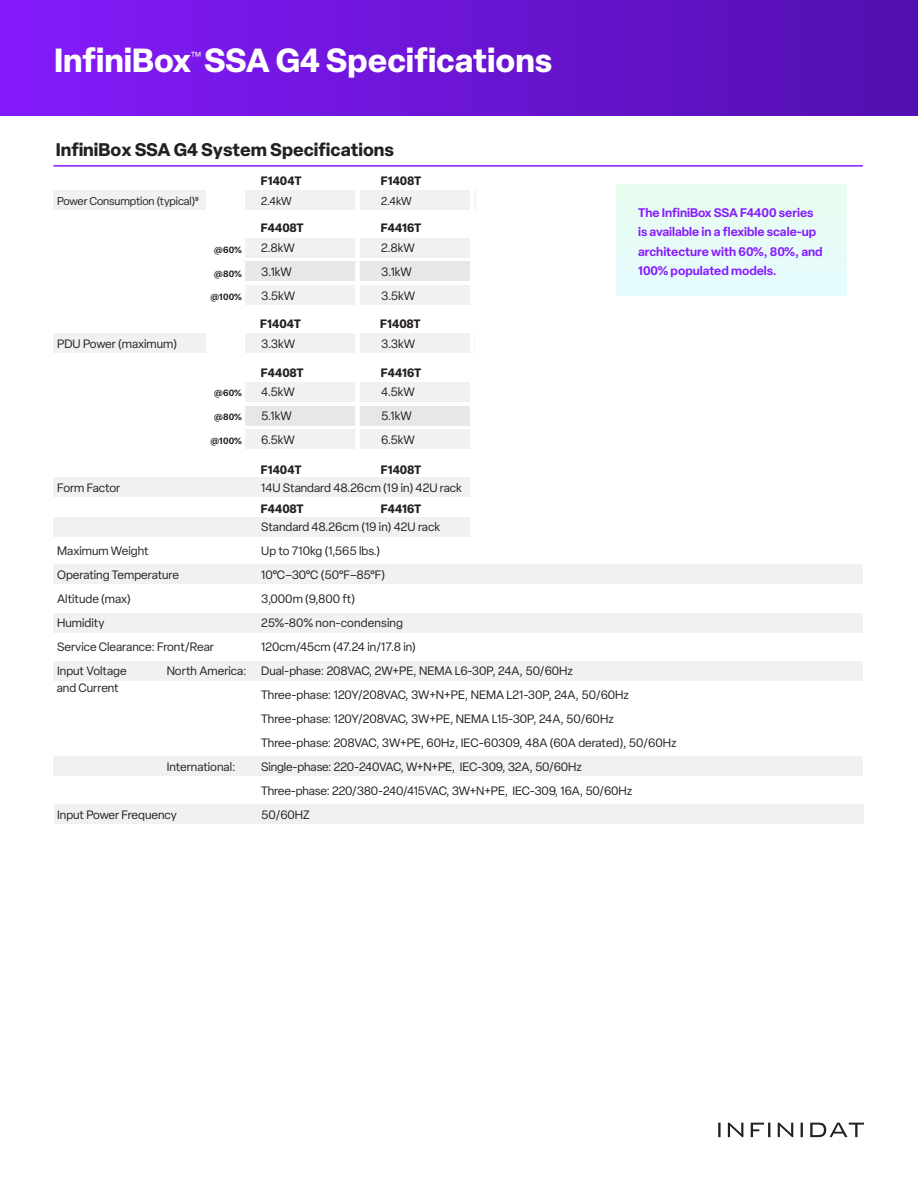
<style>
.page{position:relative;width:918px;height:1188px;background:#fff}
.page>*{position:absolute;margin:0;border:0;box-sizing:border-box;transform-origin:0 0}
.t1{font:700 33px "Elza";color:#fff}
.t2{font:700 18px "Elza";color:#241f21}
.t3{font:600 12.3px/19.5px "Elza";color:#871bff}
.t4{font:12px/24px "Elza";color:#241f21}
.t5{font:700 12px "Elza";color:#241f21}
.t6{font:11.25px "Elza";letter-spacing:-.01em;color:#241f21}
.t7{font:600 9px "Elza";letter-spacing:.02em;color:#241f21}
</style>
<div class="page">
<div style="left:54px;top:757px;width:809px;height:19px;background:#f1f1f2"></div>
<div style="left:54px;top:804px;width:810px;height:19px;background:#f1f1f2"></div>
<div style="left:54px;top:564px;width:809px;height:20px;background:#f1f1f2"></div>
<div style="left:54px;top:614px;width:809px;height:19px;background:#f1f1f2"></div>
<div style="left:54px;top:661px;width:809px;height:20px;background:#f1f1f2"></div>
<div style="left:0;top:0;width:918px;height:116px;background:linear-gradient(to right,#851bfc,#520faf)"></div>
<svg style="left:718px;top:1123px;width:146px;height:14px"></svg>
<div style="left:53px;top:477px;width:417px;height:20px;background:#f1f1f2"></div>
<div style="left:53px;top:517px;width:417px;height:19px;background:#f1f1f2"></div>
<div style="left:53px;top:333px;width:152px;height:20px;background:#f1f1f2"></div>
<div style="left:245px;top:333px;width:229px;height:20px;background:#f1f1f2"></div>
<hr style="left:53px;top:165px;width:810px;height:2px;background:#871bff">
<div style="left:245px;top:191px;width:230px;height:19px;background:#f1f1f2"></div>
<div style="left:53px;top:191px;width:152px;height:19px;background:#f1f1f2"></div>
<hr style="left:470px;top:174px;width:4px;height:266px;background:#fff">
<div style="left:245px;top:262px;width:225px;height:19px;background:#e6e7e8"></div>
<div style="left:245px;top:285px;width:225px;height:20px;background:#f1f1f2"></div>
<div style="left:245px;top:238px;width:225px;height:19px;background:#f1f1f2"></div>
<div style="left:245px;top:406px;width:225px;height:19px;background:#e6e7e8"></div>
<div style="left:245px;top:430px;width:225px;height:19px;background:#f1f1f2"></div>
<div style="left:245px;top:382px;width:225px;height:20px;background:#f1f1f2"></div>
<div style="left:355px;top:188px;width:5px;height:266px;background:#fff"></div>
<div style="left:617px;top:185px;width:230px;height:110px;background:#e7fcf6"></div>
<h1 class="t1" style="left:54px;top:37px;width:500px">InfiniBox<sup>™</sup> SSA G4 Specifications</h1>
<h2 class="t2" style="left:56px;top:137px;width:340px">InfiniBox SSA G4 System Specifications</h2>
<p class="t5" style="left:261px;top:172px;width:42px">F1404T</p>
<p class="t5" style="left:381px;top:172px;width:42px">F1408T</p>
<p class="t6" style="left:57px;top:194px;width:143px">Power Consumption (typical)9</p>
<p class="t6" style="left:261px;top:194px;width:32px">2.4kW</p>
<p class="t6" style="left:381px;top:194px;width:32px">2.4kW</p>
<p class="t4" style="left:261px;top:236px;width:35px">2.8kW</p>
<p class="t4" style="left:381px;top:236px;width:35px">2.8kW</p>
<p class="t4" style="left:261px;top:260px;width:32px">3.1kW</p>
<p class="t4" style="left:381px;top:260px;width:32px">3.1kW</p>
<p class="t4" style="left:261px;top:284px;width:36px">3.5kW</p>
<p class="t4" style="left:381px;top:284px;width:36px">3.5kW</p>
<p class="t4" style="left:57px;top:331px;width:121px">PDU Power (maximum)</p>
<p class="t4" style="left:261px;top:331px;width:35px">3.3kW</p>
<p class="t4" style="left:381px;top:331px;width:35px">3.3kW</p>
<p class="t4" style="left:261px;top:379px;width:35px">4.5kW</p>
<p class="t4" style="left:381px;top:379px;width:35px">4.5kW</p>
<p class="t4" style="left:261px;top:403px;width:32px">5.1kW</p>
<p class="t4" style="left:381px;top:403px;width:32px">5.1kW</p>
<p class="t4" style="left:261px;top:427px;width:35px">6.5kW</p>
<p class="t4" style="left:381px;top:427px;width:35px">6.5kW</p>
<p class="t4" style="left:57px;top:475px;width:65px">Form Factor</p>
<p class="t4" style="left:261px;top:475px;width:202px">14U Standard 48.26cm (19 in) 42U rack</p>
<p class="t4" style="left:261px;top:514px;width:180px">Standard 48.26cm (19 in) 42U rack</p>
<p class="t4" style="left:57px;top:538px;width:93px">Maximum Weight</p>
<p class="t4" style="left:261px;top:538px;width:120px">Up to 710kg (1,565 lbs.)</p>
<p class="t4" style="left:57px;top:562px;width:123px">Operating Temperature</p>
<p class="t4" style="left:261px;top:562px;width:125px">10°C–30°C (50°F–85°F)</p>
<p class="t4" style="left:57px;top:586px;width:75px">Altitude (max)</p>
<p class="t4" style="left:261px;top:586px;width:95px">3,000m (9,800 ft)</p>
<p class="t4" style="left:57px;top:610px;width:49px">Humidity</p>
<p class="t4" style="left:261px;top:610px;width:143px">25%-80% non-condensing</p>
<p class="t4" style="left:57px;top:634px;width:158px">Service Clearance: Front/Rear</p>
<p class="t4" style="left:261px;top:634px;width:156px">120cm/45cm (47.24 in/17.8 in)</p>
<p class="t4" style="left:57px;top:658px;width:71px">Input Voltage</p>
<p class="t4" style="left:167px;top:658px;width:408px">North America: Dual-phase: 208VAC, 2W+PE, NEMA L6-30P, 24A, 50/60Hz</p>
<p class="t4" style="left:261px;top:682px;width:369px">Three-phase: 120Y/208VAC, 3W+N+PE, NEMA L21-30P, 24A, 50/60Hz</p>
<p class="t4" style="left:261px;top:706px;width:354px">Three-phase: 120Y/208VAC, 3W+PE, NEMA L15-30P, 24A, 50/60Hz</p>
<p class="t4" style="left:261px;top:730px;width:417px">Three-phase: 208VAC, 3W+PE, 60Hz, IEC-60309, 48A (60A derated), 50/60Hz</p>
<p class="t4" style="left:167px;top:754px;width:70px">International:</p>
<p class="t4" style="left:261px;top:754px;width:373px">Single-phase: 220-240VAC, W+N+PE, IEC-309, 32A, 50/60Hz<br>Three-phase: 220/380-240/415VAC, 3W+N+PE, IEC-309, 16A, 50/60Hz</p>
<p class="t4" style="left:57px;top:802px;width:121px">Input Power Frequency</p>
<p class="t4" style="left:261px;top:802px;width:50px">50/60HZ</p>
<p class="t3" style="left:638px;top:202px;width:186px">The InfiniBox SSA F4400 series is available in a flexible scale-up architecture with 60%, 80%, and<br>100% populated models.</p>
<p class="t5" style="left:261px;top:219px;width:45px">F4408T</p>
<p class="t5" style="left:381px;top:219px;width:42px">F4416T</p>
<p class="t7" style="left:214px;top:243px;width:29px">@60%</p>
<p class="t7" style="left:214px;top:267px;width:29px">@80%</p>
<p class="t7" style="left:210px;top:291px;width:33px">@100%</p>
<p class="t5" style="left:260px;top:316px;width:42px">F1404T</p>
<p class="t5" style="left:380px;top:316px;width:42px">F1408T</p>
<p class="t5" style="left:261px;top:364px;width:45px">F4408T</p>
<p class="t5" style="left:381px;top:364px;width:42px">F4416T</p>
<p class="t7" style="left:214px;top:387px;width:29px">@60%</p>
<p class="t7" style="left:214px;top:411px;width:29px">@80%</p>
<p class="t7" style="left:210px;top:434px;width:33px">@100%</p>
<p class="t5" style="left:261px;top:461px;width:42px">F1404T</p>
<p class="t5" style="left:381px;top:461px;width:42px">F1408T</p>
<p class="t5" style="left:261px;top:500px;width:45px">F4408T</p>
<p class="t5" style="left:381px;top:500px;width:42px">F4416T</p>
<p class="t4" style="left:57px;top:676px;width:63px">and Current</p>
</div>
